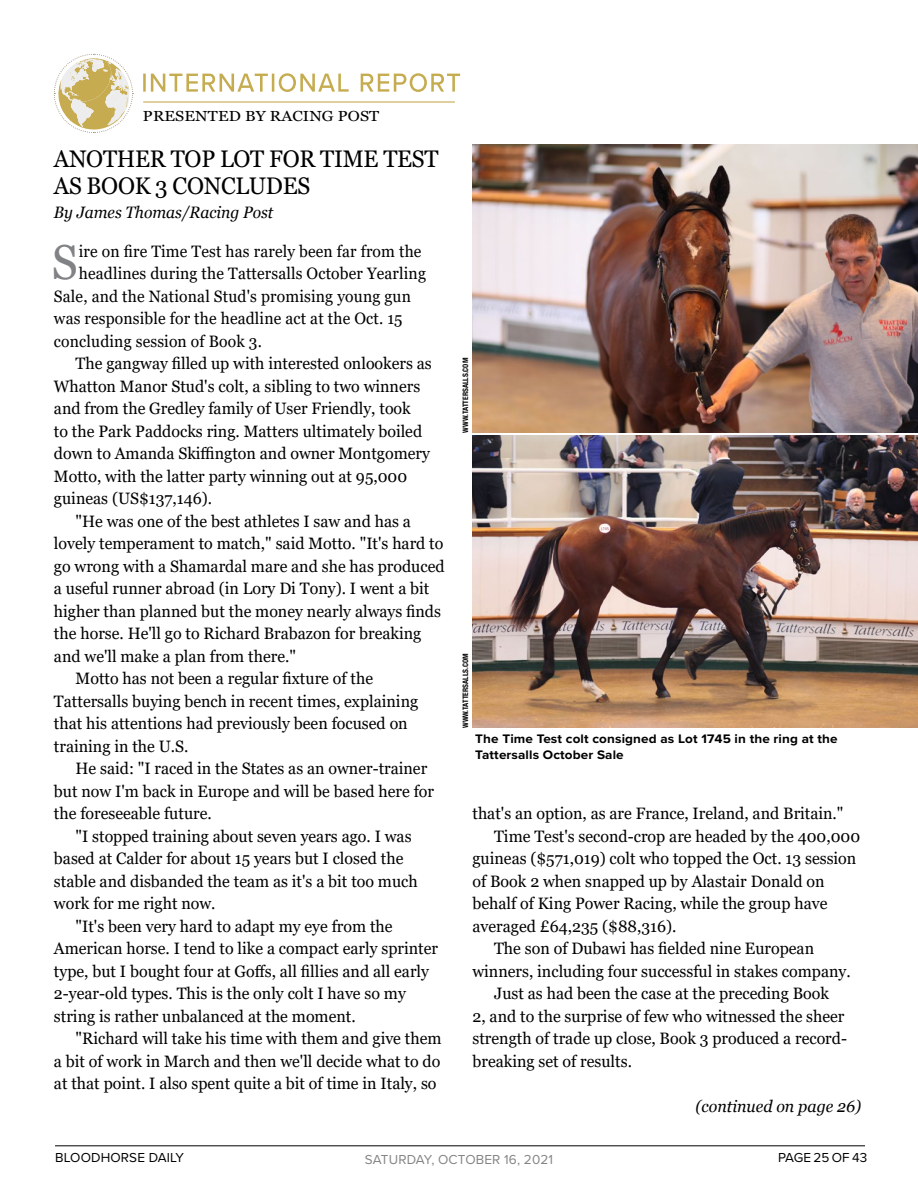
<style>
.page{position:relative;width:918px;height:1188px;background:#fff}
.page>*{position:absolute;margin:0;border:0;box-sizing:border-box;transform-origin:0 0}
.First_Paragraph{font:48.9px "Georgia";color:#808285;scale:.95 1}
.Headline{font:24px/27px "Georgia";letter-spacing:-.01em;color:#000;scale:.95 1}
.Body_Copy{font:16.5px/22.5px "Georgia";color:#000}
.First_Paragraph-2{font:16.5px "Georgia";letter-spacing:.01em;color:#000;scale:.95 1}
.Byline{font:italic 16.5px "Georgia";color:#000;scale:.95 1}
.Body_Copy-2{font:italic 16.5px "Georgia";color:#000}
.t1{font:14.55px "Georgia";letter-spacing:.01em;color:#000;scale:1.11 1}
.t2{font:13.5px "Proxima Nova";letter-spacing:.01em;color:#000}
.t3{font:13.5px "Proxima Nova";letter-spacing:.01em;color:#848484}
.t4{font:700 12.9px/16.2px "Proxima Nova";letter-spacing:.01em;color:#000;scale:1.05 1}
.Photo_Credit{font:700 condensed 7.5px "Helvetica Neue LT Std";color:#000}
</style>
<div class="page">
<hr style="left:55px;top:1146px;width:810px;height:1px;background:#000">
<svg style="left:54px;top:54px;width:406px;height:79px"></svg>
<img style="left:472px;top:145px;width:446px;height:288px">
<img style="left:472px;top:436px;width:446px;height:292px">
<p class="t1" style="left:143px;top:107px;width:214px">PRESENTED BY RACING POST</p>
<p class="Headline" style="left:54px;top:145px;width:406px">ANOTHER TOP LOT FOR TIME TEST<br>AS BOOK 3 CONCLUDES</p>
<p class="Byline" style="left:54px;top:202px;width:232px">By James Thomas/Racing Post</p>
<p class="First_Paragraph" style="left:52px;top:233px;width:29px">S</p>
<p class="First_Paragraph-2" style="left:79px;top:241px;width:362px">ire on fire Time Test has rarely been far from the</p>
<p class="First_Paragraph-2" style="left:79px;top:263px;width:367px">headlines during the Tattersalls October Yearling</p>
<p class="First_Paragraph-2" style="left:54px;top:286px;width:377px">Sale, and the National Stud's promising young gun</p>
<p class="First_Paragraph-2" style="left:54px;top:308px;width:368px">was responsible for the headline act at the Oct. 15</p>
<p class="First_Paragraph-2" style="left:54px;top:331px;width:220px">concluding session of Book 3.</p>
<p class="Body_Copy" style="left:54px;top:352px;width:379px;text-indent:22px">The gangway filled up with interested onlookers as Whatton Manor Stud's colt, a sibling to two winners and from the Gredley family of User Friendly, took<br>to the Park Paddocks ring. Matters ultimately boiled down to Amanda Skiffington and owner Montgomery Motto, with the latter party winning out at 95,000 guineas (US$137,146).</p>
<p class="Body_Copy" style="left:54px;top:510px;width:392px;text-indent:22px">"He was one of the best athletes I saw and has a lovely temperament to match," said Motto. "It's hard to go wrong with a Shamardal mare and she has produced a useful runner abroad (in Lory Di Tony). I went a bit higher than planned but the money nearly always finds the horse. He'll go to Richard Brabazon for breaking and we'll make a plan from there."</p>
<p class="Body_Copy" style="left:54px;top:667px;width:366px;text-indent:22px">Motto has not been a regular fixture of the Tattersalls buying bench in recent times, explaining that his attentions had previously been focused on training in the U.S.</p>
<p class="Body_Copy" style="left:54px;top:757px;width:382px;text-indent:22px">He said: "I raced in the States as an owner-trainer but now I'm back in Europe and will be based here for the foreseeable future.</p>
<p class="Body_Copy" style="left:54px;top:825px;width:365px;text-indent:22px">"I stopped training about seven years ago. I was based at Calder for about 15 years but I closed the stable and disbanded the team as it's a bit too much work for me right now.</p>
<p class="Body_Copy" style="left:54px;top:915px;width:386px;text-indent:22px">"It's been very hard to adapt my eye from the American horse. I tend to like a compact early sprinter type, but I bought four at Goffs, all fillies and all early 2-year-old types. This is the only colt I have so my string is rather unbalanced at the moment.</p>
<p class="Body_Copy" style="left:54px;top:1027px;width:389px;text-align:justify;text-indent:22px">"Richard will take his time with them and give them a bit of work in March and then we'll decide what to do at that point. I also spent quite a bit of time in Italy, so</p>
<p class="Photo_Credit" style="left:461px;top:433px;width:76px;rotate:-90deg">WWW.TATTERSALLS.COM</p>
<p class="Photo_Credit" style="left:461px;top:728px;width:76px;rotate:-90deg">WWW.TATTERSALLS.COM</p>
<p class="t4" style="left:475px;top:731px;width:347px">The Time Test colt consigned as Lot 1745 in the ring at the<br>Tattersalls October Sale</p>
<p class="Body_Copy" style="left:472px;top:802px;width:373px">that's an option, as are France, Ireland, and Britain."</p>
<p class="Body_Copy" style="left:472px;top:825px;width:389px;text-indent:22px">Time Test's second-crop are headed by the 400,000 guineas ($571,019) colt who topped the Oct. 13 session of Book 2 when snapped up by Alastair Donald on behalf of King Power Racing, while the group have averaged £64,235 ($88,316).</p>
<p class="Body_Copy" style="left:472px;top:937px;width:380px;text-indent:22px">The son of Dubawi has fielded nine European winners, including four successful in stakes company.</p>
<p class="Body_Copy" style="left:472px;top:982px;width:376px;text-indent:22px">Just as had been the case at the preceding Book<br>2, and to the surprise of few who witnessed the sheer strength of trade up close, Book 3 produced a record&shy;breaking set of results.</p>
<p class="Body_Copy-2" style="left:696px;top:1095px;width:167px">(continued on page 26)</p>
<p class="t2" style="left:55px;top:1147px;width:131px">BLOODHORSE DAILY</p>
<p class="t3" style="left:365px;top:1150px;width:190px">SATURDAY, OCTOBER 16, 2021</p>
<p class="t2" style="left:778px;top:1147px;width:91px">PAGE 25 OF 43</p>
</div>
